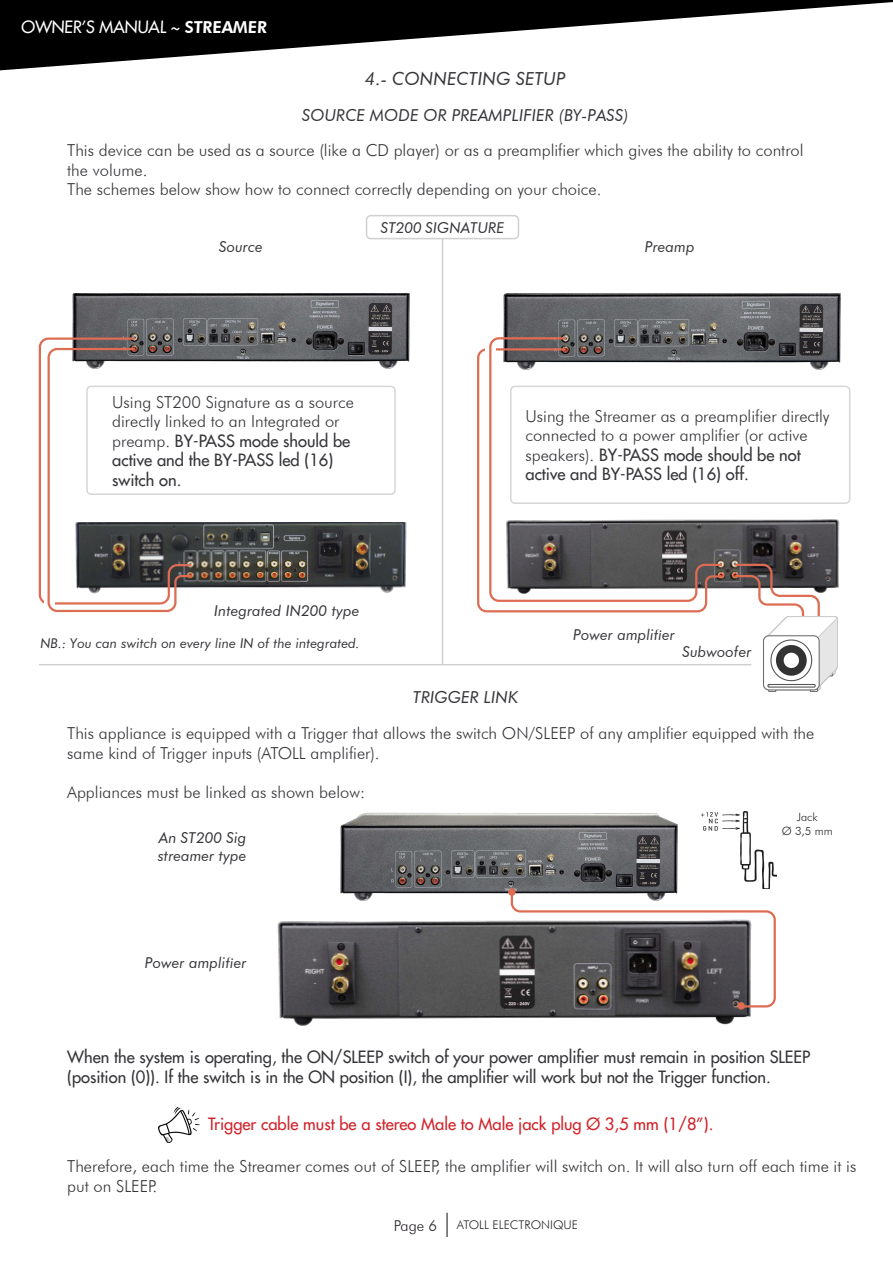
<style>
.page{position:relative;width:893px;height:1263px;background:#fff}
.page>*{position:absolute;margin:0;border:0;box-sizing:border-box;transform-origin:0 0}
.t1{font:italic 18px "Futura BT";letter-spacing:.005em;color:#363539}
.t2{font:300 16.5px/19.5px "Futura BT";color:#363539}
.t3{font:16.5px/19.5px "Futura LT";color:#363539}
.t4{font:16.5px "Futura LT";color:#d1232a}
.t5{font:italic 16.5px "Futura BT";letter-spacing:.005em;color:#363539}
.t6{font:16.5px "Futura LT";color:#fff}
.t7{font:italic 15px/18px "Futura BT";letter-spacing:.005em;color:#363539}
.t8{font:300 15px "Futura BT";color:#2b272b}
.t9{font:italic 13.5px "Futura BT";letter-spacing:.005em;color:#363539}
.t10{font:300 12px "Futura BT";color:#2b272b}
.t11{font:300 11.4px "Futura BT";color:#2b272b}
.s1{font-family:"Futura BT";font-weight:800}
.s2{font-family:"Futura LT";font-weight:400}
</style>
<div class="page">
<svg style="left:0;top:0;width:893px;height:71px;fill:#000001"></svg>
<hr style="left:446px;top:1213px;width:2px;height:24px;background:#2b272b">
<hr style="left:442px;top:239px;width:1px;height:425px;background:#cfd0d2">
<hr style="left:39px;top:664px;width:712px;height:1px;background:#cfd0d2">
<div style="left:86px;top:386px;width:310px;height:109px;border:2px solid #d5d6d8;border-radius:4px"></div>
<div style="left:366px;top:215px;width:153px;height:24px;border:2px solid #cfd0d2;border-radius:4px"></div>
<div style="left:510px;top:386px;width:340px;height:118px;border:2px solid #d5d6d8;border-radius:4px"></div>
<img style="left:72px;top:293px;width:338px;height:76px">
<img style="left:503px;top:294px;width:338px;height:76px">
<img style="left:340px;top:812px;width:338px;height:89px">
<img style="left:277px;top:920px;width:474px;height:106px">
<img style="left:193px;top:522px;width:214px;height:71px">
<img style="left:724px;top:519px;width:116px;height:74px">
<svg style="left:510px;top:887px;width:266px;height:122px"></svg>
<img style="left:158px;top:1107px;width:42px;height:35px">
<img style="left:702px;top:811px;width:74px;height:78px">
<svg style="left:477px;top:348px;width:231px;height:265px"></svg>
<svg style="left:38px;top:336px;width:155px;height:277px"></svg>
<div style="left:485px;top:347px;width:10px;height:6px;background:#fff"></div>
<svg style="left:488px;top:336px;width:236px;height:267px"></svg>
<svg style="left:733px;top:563px;width:88px;height:53px"></svg>
<img style="left:763px;top:616px;width:75px;height:76px">
<p class="t6" style="left:21px;top:16px;width:248px">OWNER’S MANUAL ~ <span class="s1">STREAMER</span></p>
<p class="t1" style="left:365px;top:67px;width:202px">4.- CONNECTING SETUP</p>
<p class="t5" style="left:302px;top:105px;width:328px">SOURCE MODE OR PREAMPLIFIER (BY-PASS)</p>
<p class="t2" style="left:67px;top:140px;width:738px">This device can be used as a source (like a CD player) or as a preamplifier which gives the ability to control the volume.</p>
<p class="t2" style="left:67px;top:179px;width:536px">The schemes below show how to connect correctly depending on your choice.</p>
<p class="t7" style="left:219px;top:237px;width:45px">Source</p>
<p class="t7" style="left:381px;top:218px;width:125px">ST200 SIGNATURE</p>
<p class="t7" style="left:645px;top:237px;width:51px">Preamp</p>
<p class="t2" style="left:112px;top:392px;width:243px">Using ST200 Signature as a source directly linked to an Integrated or preamp. <span class="s2">BY-PASS mode should be active and the BY-PASS led (16) switch on.</span></p>
<p class="t7" style="left:214px;top:602px;width:147px">Integrated IN200 type</p>
<p class="t9" style="left:40px;top:635px;width:321px">NB.: You can switch on every line IN of the integrated.</p>
<p class="t2" style="left:525px;top:406px;width:306px">Using the Streamer as a preamplifier directly connected to a power amplifier (or active speakers). <span class="s2">BY-PASS mode should be not active and BY-PASS led (16) off.</span></p>
<p class="t7" style="left:573px;top:626px;width:103px">Power amplifier</p>
<p class="t7" style="left:682px;top:643px;width:70px">Subwoofer</p>
<p class="t5" style="left:413px;top:687px;width:107px">TRIGGER LINK</p>
<p class="t2" style="left:67px;top:723px;width:749px">This appliance is equipped with a Trigger that allows the switch ON/SLEEP of any amplifier equipped with the same kind of Trigger inputs (ATOLL amplifier).</p>
<p class="t2" style="left:67px;top:782px;width:300px">Appliances must be linked as shown below:</p>
<p class="t11" style="left:797px;top:810px;width:22px">Jack</p>
<p class="t11" style="left:782px;top:823px;width:53px">Ø 3,5 mm</p>
<p class="t7" style="left:158px;top:828px;width:90px">An ST200 Sig streamer type</p>
<p class="t7" style="left:145px;top:953px;width:103px">Power amplifier</p>
<p class="t3" style="left:67px;top:1047px;width:745px">When the system is operating, the ON/SLEEP switch of your power amplifier must remain in position SLEEP (position (0)). If the switch is in the ON position (I), the amplifier will work but not the Trigger function.</p>
<p class="t4" style="left:208px;top:1113px;width:507px">Trigger cable must be a stereo Male to Male jack plug Ø 3,5 mm (1/8”).</p>
<p class="t2" style="left:67px;top:1156px;width:791px">Therefore, each time the Streamer comes out of SLEEP, the amplifier will switch on. It will also turn off each time it is put on SLEEP.</p>
<p class="t8" style="left:394px;top:1216px;width:45px">Page 6</p>
<p class="t10" style="left:457px;top:1218px;width:123px">ATOLL ELECTRONIQUE</p>
</div>
